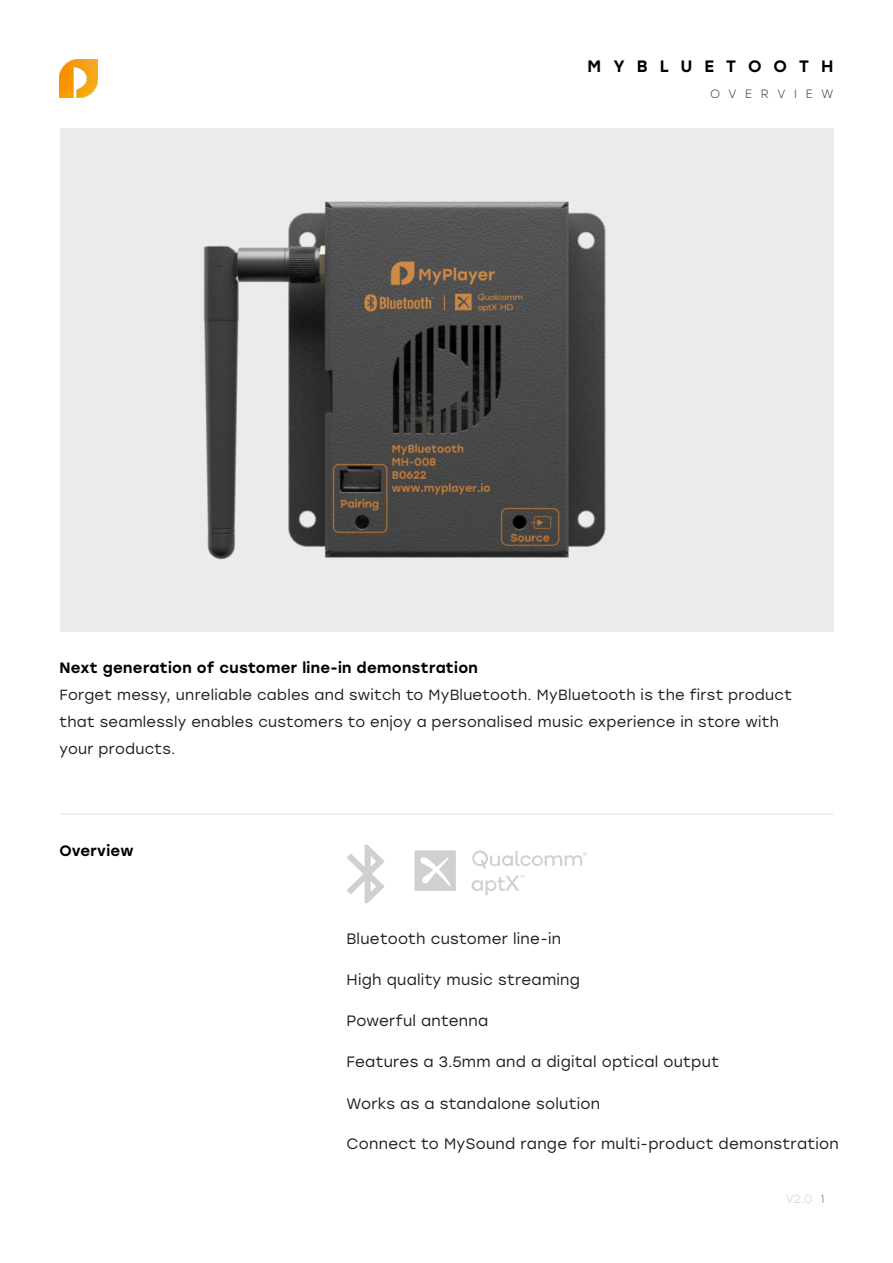
<style>
.page{position:relative;width:893px;height:1263px;background:#fff}
.page>*{position:absolute;margin:0;border:0;box-sizing:border-box;transform-origin:0 0}
.t1{font:500 16.5px "Stolzl";letter-spacing:.73em;color:#000001}
.t2{font:15px "Stolzl";letter-spacing:.02em;color:#1e1f1f}
.t3{font:500 15px "Stolzl";letter-spacing:.02em;color:#000001}
.t4{font:14.7px/27px "Stolzl";letter-spacing:.02em;color:#1e1f1f}
.t5{font:300 12px "Stolzl";letter-spacing:.73em;color:#303232}
.t6{font:12px "Stolzl";color:#dddddb}
.t7{font:12px "Stolzl";color:#303232}
</style>
<div class="page">
<div style="left:60px;top:128px;width:773px;height:503px;background:#ebebec"></div>
<img style="left:204px;top:201px;width:401px;height:358px">
<svg style="left:346px;top:845px;width:39px;height:58px"></svg>
<svg style="left:415px;top:850px;width:172px;height:45px"></svg>
<img style="left:60px;top:60px;width:38px;height:38px">
<hr style="left:60px;top:813px;width:773px;height:2px;background:#ebebec">
<p class="t1" style="left:588px;top:55px;width:247px">MYBLUETOOTH</p>
<p class="t5" style="left:710px;top:85px;width:125px">OVERVIEW</p>
<p class="t3" style="left:60px;top:657px;width:420px">Next generation of customer line-in demonstration</p>
<p class="t4" style="left:60px;top:680px;width:734px">Forget messy, unreliable cables and switch to MyBluetooth. MyBluetooth is the first product that seamlessly enables customers to enjoy a personalised music experience in store with</p>
<p class="t4" style="left:60px;top:734px;width:117px">your products.</p>
<p class="t3" style="left:60px;top:840px;width:76px">Overview</p>
<p class="t2" style="left:346px;top:929px;width:216px">Bluetooth customer line-in</p>
<p class="t2" style="left:346px;top:970px;width:235px">High quality music streaming</p>
<p class="t2" style="left:346px;top:1011px;width:143px">Powerful antenna</p>
<p class="t2" style="left:346px;top:1052px;width:374px">Features a 3.5mm and a digital optical output</p>
<p class="t2" style="left:346px;top:1093px;width:255px">Works as a standalone solution</p>
<p class="t2" style="left:346px;top:1134px;width:494px">Connect to MySound range for multi-product demonstration</p>
<p class="t6" style="left:786px;top:1191px;width:28px">V2.0</p>
<p class="t7" style="left:821px;top:1191px;width:6px">1</p>
</div>
